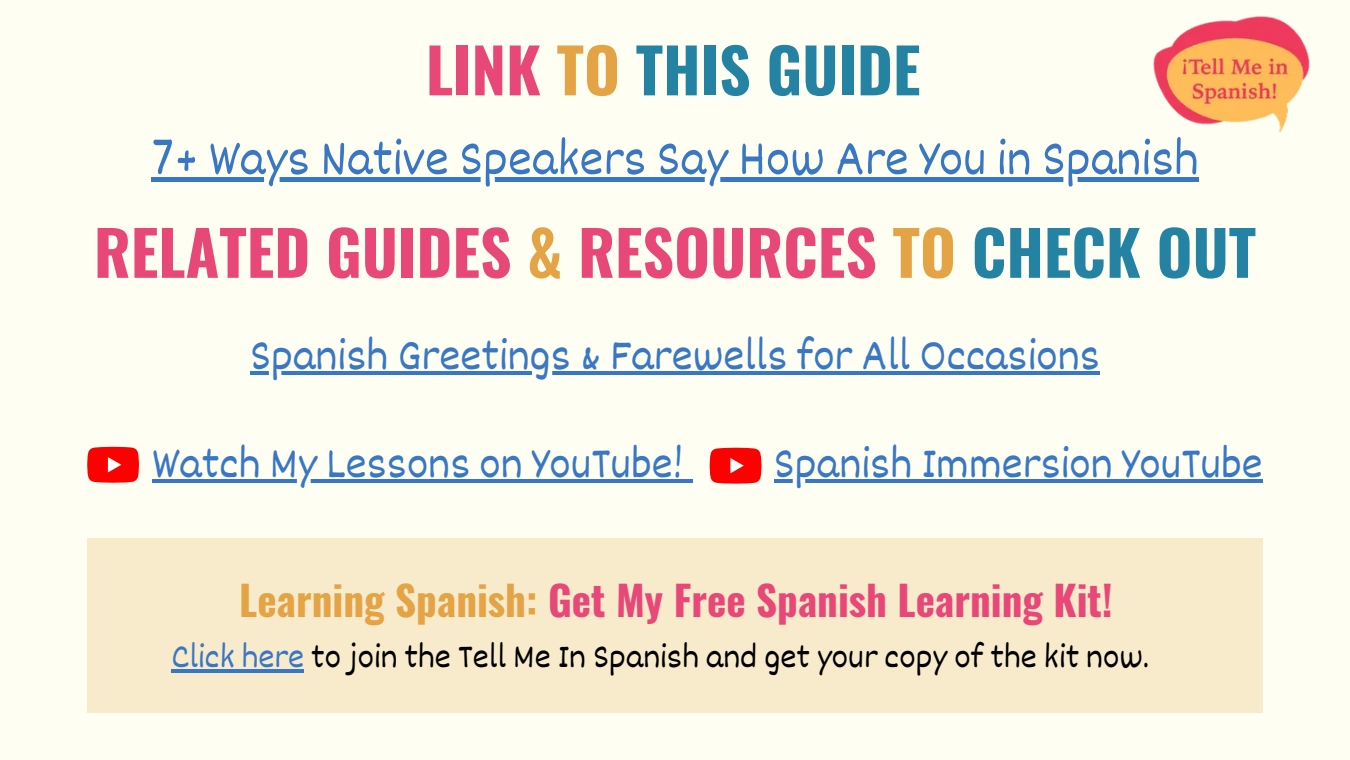
<style>
.page{position:relative;width:1350px;height:760px;background:#fff}
.page>*{position:absolute;margin:0;border:0;box-sizing:border-box;transform-origin:0 0}
.t1{font:700 61.5px "Oswald";color:#e84878}
.t2{font:700 61.5px "Oswald";color:#2483a3}
.t3{font:51px "Dekko";color:#3977c5}
.t4{font:45px "Dekko";color:#3977c5}
.t5{font:700 40.95px "Oswald";color:#e84878}
.t6{font:34.5px "Dekko";color:#000}
.s1{color:#e84878}
.s2{color:#e4a446}
.s3{color:#2483a3}
.s4{color:#3977c5}
</style>
<div class="page">
<div style="left:0;top:0;width:1350px;height:759px;background:#fefff2"></div>
<img style="left:1153px;top:16px;width:157px;height:116px">
<div style="left:151px;top:177px;width:1048px;height:5px;background:#3977c5"></div>
<div style="left:87px;top:538px;width:1176px;height:174px;background:#f8ebcc"></div>
<hr style="left:171px;top:669px;width:133px;height:3px;background:#3977c5">
<hr style="left:250px;top:371px;width:850px;height:4px;background:#3977c5">
<svg style="left:87px;top:446px;width:52px;height:36px;background:#fe2120"></svg>
<hr style="left:152px;top:479px;width:531px;height:3px;background:#3977c5">
<svg style="left:683px;top:479px;width:9px;height:3px"></svg>
<hr style="left:774px;top:479px;width:489px;height:3px;background:#3977c5">
<svg style="left:710px;top:447px;width:51px;height:36px;background:#fe1d1d"></svg>
<h1 class="t2" style="left:426px;top:22px;width:496px"><span class="s1">LINK</span> <span class="s2">TO</span> THIS GUIDE</h1>
<p class="t3" style="left:151px;top:126px;width:1049px">7+ Ways Native Speakers Say How Are You in Spanish</p>
<h1 class="t1" style="left:94px;top:204px;width:1164px">RELATED GUIDES <span class="s2">&amp;</span> RESOURCES <span class="s2">TO</span> <span class="s3">CHECK OUT</span></h1>
<p class="t4" style="left:250px;top:327px;width:851px">Spanish Greetings &amp; Farewells for All Occasions</p>
<p class="t4" style="left:152px;top:435px;width:533px">Watch My Lessons on YouTube!</p>
<p class="t4" style="left:774px;top:435px;width:490px">Spanish Immersion YouTube</p>
<p class="t5" style="left:239px;top:567px;width:875px"><span class="s2">Learning Spanish:</span> Get My Free Spanish Learning Kit!</p>
<p class="t6" style="left:171px;top:635px;width:979px"><span class="s4">Click here</span> to join the Tell Me In Spanish and get your copy of the kit now.</p>
</div>
